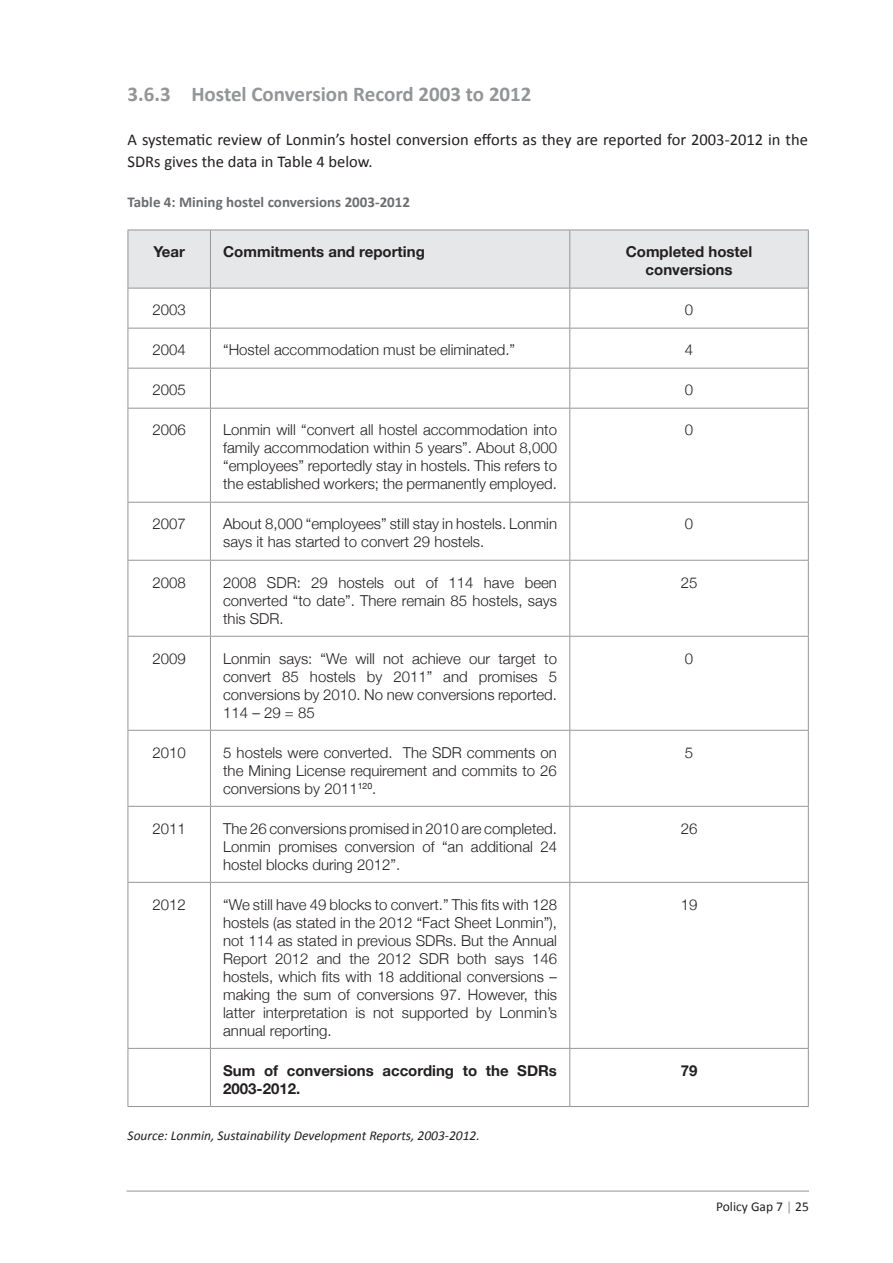
<style>
.page{position:relative;width:893px;height:1263px;background:#fff}
.page>*{position:absolute;margin:0;border:0;box-sizing:border-box;transform-origin:0 0}
.Heading_3{font:700 21px "Calibri";color:#939598}
.Body{font:16.5px/22.5px "Calibri";color:#231f20}
.table_text{font:300 15px/18px "Helvetica Neue";color:#231f20;text-align:justify}
.table_text_head{font:700 15px/18px "Helvetica Neue";color:#231f20;text-align:center}
.table_text-2{font:700 15px/18px "Helvetica Neue";color:#231f20}
.t1{font:700 15px "Calibri";color:#6c6d70}
.source{font:italic 13.5px "Calibri";color:#231f20}
.t2{font:13.5px "Calibri";color:#231f20}
.s1{color:#939598}
</style>
<div class="page">
<hr style="left:126px;top:1191px;width:683px;height:1px;background:#939598">
<div style="left:129px;top:231px;width:679px;height:57px;background:#e6e7e9"></div>
<hr style="left:128px;top:230px;width:82px;height:1px;background:#939598">
<hr style="left:128px;top:230px;width:1px;height:58px;background:#939598">
<hr style="left:210px;top:230px;width:360px;height:1px;background:#939598">
<hr style="left:210px;top:230px;width:1px;height:58px;background:#939598">
<hr style="left:570px;top:230px;width:239px;height:1px;background:#939598">
<hr style="left:569px;top:230px;width:1px;height:58px;background:#939598">
<hr style="left:808px;top:230px;width:1px;height:58px;background:#939598">
<hr style="left:128px;top:288px;width:82px;height:1px;background:#939598">
<hr style="left:128px;top:288px;width:1px;height:40px;background:#939598">
<hr style="left:210px;top:288px;width:360px;height:1px;background:#939598">
<hr style="left:210px;top:288px;width:1px;height:40px;background:#939598">
<hr style="left:570px;top:288px;width:239px;height:1px;background:#939598">
<hr style="left:569px;top:288px;width:1px;height:40px;background:#939598">
<hr style="left:808px;top:288px;width:1px;height:40px;background:#939598">
<hr style="left:128px;top:328px;width:82px;height:1px;background:#939598">
<hr style="left:128px;top:328px;width:1px;height:40px;background:#939598">
<hr style="left:210px;top:328px;width:360px;height:1px;background:#939598">
<hr style="left:210px;top:328px;width:1px;height:40px;background:#939598">
<hr style="left:570px;top:328px;width:239px;height:1px;background:#939598">
<hr style="left:569px;top:328px;width:1px;height:40px;background:#939598">
<hr style="left:808px;top:328px;width:1px;height:40px;background:#939598">
<hr style="left:128px;top:368px;width:82px;height:1px;background:#939598">
<hr style="left:128px;top:368px;width:1px;height:40px;background:#939598">
<hr style="left:210px;top:368px;width:360px;height:1px;background:#939598">
<hr style="left:210px;top:368px;width:1px;height:40px;background:#939598">
<hr style="left:570px;top:368px;width:239px;height:1px;background:#939598">
<hr style="left:569px;top:368px;width:1px;height:40px;background:#939598">
<hr style="left:808px;top:368px;width:1px;height:40px;background:#939598">
<hr style="left:128px;top:408px;width:82px;height:1px;background:#939598">
<hr style="left:128px;top:409px;width:1px;height:93px;background:#939598">
<hr style="left:210px;top:408px;width:360px;height:1px;background:#939598">
<hr style="left:210px;top:409px;width:1px;height:93px;background:#939598">
<hr style="left:570px;top:408px;width:239px;height:1px;background:#939598">
<hr style="left:569px;top:409px;width:1px;height:93px;background:#939598">
<hr style="left:808px;top:409px;width:1px;height:93px;background:#939598">
<hr style="left:128px;top:502px;width:82px;height:1px;background:#939598">
<hr style="left:128px;top:503px;width:1px;height:57px;background:#939598">
<hr style="left:210px;top:502px;width:360px;height:1px;background:#939598">
<hr style="left:210px;top:503px;width:1px;height:57px;background:#939598">
<hr style="left:570px;top:502px;width:239px;height:1px;background:#939598">
<hr style="left:569px;top:503px;width:1px;height:57px;background:#939598">
<hr style="left:808px;top:503px;width:1px;height:57px;background:#939598">
<hr style="left:128px;top:560px;width:82px;height:1px;background:#939598">
<hr style="left:128px;top:561px;width:1px;height:75px;background:#939598">
<hr style="left:210px;top:560px;width:360px;height:1px;background:#939598">
<hr style="left:210px;top:561px;width:1px;height:75px;background:#939598">
<hr style="left:570px;top:560px;width:239px;height:1px;background:#939598">
<hr style="left:569px;top:561px;width:1px;height:75px;background:#939598">
<hr style="left:808px;top:561px;width:1px;height:75px;background:#939598">
<hr style="left:128px;top:636px;width:82px;height:1px;background:#939598">
<hr style="left:128px;top:637px;width:1px;height:93px;background:#939598">
<hr style="left:210px;top:636px;width:360px;height:1px;background:#939598">
<hr style="left:210px;top:637px;width:1px;height:93px;background:#939598">
<hr style="left:570px;top:636px;width:239px;height:1px;background:#939598">
<hr style="left:569px;top:637px;width:1px;height:93px;background:#939598">
<hr style="left:808px;top:637px;width:1px;height:93px;background:#939598">
<hr style="left:128px;top:730px;width:82px;height:1px;background:#939598">
<hr style="left:128px;top:731px;width:1px;height:75px;background:#939598">
<hr style="left:210px;top:730px;width:360px;height:1px;background:#939598">
<hr style="left:210px;top:731px;width:1px;height:75px;background:#939598">
<hr style="left:570px;top:730px;width:239px;height:1px;background:#939598">
<hr style="left:569px;top:731px;width:1px;height:75px;background:#939598">
<hr style="left:808px;top:731px;width:1px;height:75px;background:#939598">
<hr style="left:128px;top:806px;width:82px;height:1px;background:#939598">
<hr style="left:128px;top:807px;width:1px;height:75px;background:#939598">
<hr style="left:210px;top:806px;width:360px;height:1px;background:#939598">
<hr style="left:210px;top:807px;width:1px;height:75px;background:#939598">
<hr style="left:570px;top:806px;width:239px;height:1px;background:#939598">
<hr style="left:569px;top:807px;width:1px;height:75px;background:#939598">
<hr style="left:808px;top:807px;width:1px;height:75px;background:#939598">
<hr style="left:128px;top:882px;width:82px;height:1px;background:#939598">
<hr style="left:128px;top:883px;width:1px;height:165px;background:#939598">
<hr style="left:210px;top:882px;width:360px;height:1px;background:#939598">
<hr style="left:210px;top:883px;width:1px;height:165px;background:#939598">
<hr style="left:570px;top:882px;width:239px;height:1px;background:#939598">
<hr style="left:569px;top:883px;width:1px;height:165px;background:#939598">
<hr style="left:808px;top:883px;width:1px;height:165px;background:#939598">
<hr style="left:128px;top:1048px;width:82px;height:1px;background:#939598">
<hr style="left:128px;top:1049px;width:1px;height:57px;background:#939598">
<hr style="left:210px;top:1048px;width:360px;height:1px;background:#939598">
<hr style="left:210px;top:1049px;width:1px;height:57px;background:#939598">
<hr style="left:570px;top:1048px;width:239px;height:1px;background:#939598">
<hr style="left:569px;top:1049px;width:1px;height:57px;background:#939598">
<hr style="left:808px;top:1049px;width:1px;height:57px;background:#939598">
<hr style="left:128px;top:1106px;width:82px;height:1px;background:#939598">
<hr style="left:210px;top:1106px;width:360px;height:1px;background:#939598">
<hr style="left:570px;top:1106px;width:239px;height:1px;background:#939598">
<p class="Heading_3" style="left:128px;top:81px;width:405px">3.6.3 Hostel Conversion Record 2003 to 2012</p>
<p class="Body" style="left:128px;top:127px;width:682px">A systematic review of Lonmin’s hostel conversion efforts as they are reported for 2003-2012 in the<br>SDRs gives the data in Table 4 below.</p>
<p class="t1" style="left:128px;top:192px;width:284px">Table 4: Mining hostel conversions 2003-2012</p>
<p class="table_text_head" style="left:153px;top:243px;width:33px">Year</p>
<p class="table_text_head" style="left:223px;top:243px;width:203px">Commitments and reporting</p>
<p class="table_text_head" style="left:626px;top:243px;width:128px">Completed hostel conversions</p>
<p class="table_text" style="left:152px;top:301px;width:35px">2003</p>
<p class="table_text" style="left:685px;top:301px;width:10px">0</p>
<p class="table_text" style="left:152px;top:341px;width:35px">2004</p>
<p class="table_text" style="left:223px;top:341px;width:293px">“Hostel accommodation must be eliminated.”</p>
<p class="table_text" style="left:685px;top:341px;width:10px">4</p>
<p class="table_text" style="left:152px;top:381px;width:35px">2005</p>
<p class="table_text" style="left:685px;top:381px;width:10px">0</p>
<p class="table_text" style="left:152px;top:421px;width:35px">2006</p>
<p class="table_text" style="left:223px;top:421px;width:335px">Lonmin will “convert all hostel accommodation into family accommodation within 5 years”. About 8,000 “employees” reportedly stay in hostels. This refers to the established workers; the permanently employed.</p>
<p class="table_text" style="left:685px;top:421px;width:10px">0</p>
<p class="table_text" style="left:152px;top:515px;width:35px">2007</p>
<p class="table_text" style="left:223px;top:515px;width:335px">About 8,000 “employees” still stay in hostels. Lonmin says it has started to convert 29 hostels.</p>
<p class="table_text" style="left:685px;top:515px;width:10px">0</p>
<p class="table_text" style="left:152px;top:573px;width:35px">2008</p>
<p class="table_text" style="left:223px;top:573px;width:335px">2008 SDR: 29 hostels out of 114 have been converted “to date”. There remain 85 hostels, says this SDR.</p>
<p class="table_text" style="left:681px;top:573px;width:18px">25</p>
<p class="table_text" style="left:152px;top:649px;width:35px">2009</p>
<p class="table_text" style="left:223px;top:649px;width:335px">Lonmin says: “We will not achieve our target to convert 85 hostels by 2011” and promises 5 conversions by 2010. No new conversions reported.<br>114 – 29 = 85</p>
<p class="table_text" style="left:685px;top:649px;width:10px">0</p>
<p class="table_text" style="left:152px;top:743px;width:35px">2010</p>
<p class="table_text" style="left:223px;top:743px;width:335px">5 hostels were converted. The SDR comments on the Mining License requirement and commits to 26 conversions by 2011<sup>120</sup>.</p>
<p class="table_text" style="left:685px;top:743px;width:10px">5</p>
<p class="table_text" style="left:153px;top:819px;width:35px">2011</p>
<p class="table_text" style="left:223px;top:819px;width:335px">The 26 conversions promised in 2010 are completed.<br>Lonmin promises conversion of “an additional 24 hostel blocks during 2012”.</p>
<p class="table_text" style="left:681px;top:819px;width:18px">26</p>
<p class="table_text" style="left:153px;top:895px;width:35px">2012</p>
<p class="table_text" style="left:223px;top:895px;width:335px">“We still have 49 blocks to convert.” This fits with 128 hostels (as stated in the 2012 “Fact Sheet Lonmin”), not 114 as stated in previous SDRs. But the Annual Report 2012 and the 2012 SDR both says 146 hostels, which fits with 18 additional conversions – making the sum of conversions 97. However, this latter interpretation is not supported by Lonmin’s annual reporting.</p>
<p class="table_text" style="left:681px;top:895px;width:18px">19</p>
<p class="table_text-2" style="left:223px;top:1061px;width:335px">Sum of conversions according to the SDRs<br>2003-2012.</p>
<p class="table_text-2" style="left:681px;top:1061px;width:18px">79</p>
<p class="source" style="left:128px;top:1127px;width:354px">Source: Lonmin, Sustainability Development Reports, 2003-2012.</p>
<p class="t2" style="left:716px;top:1198px;width:94px">Policy Gap 7 <span class="s1">|</span> 25</p>
</div>
